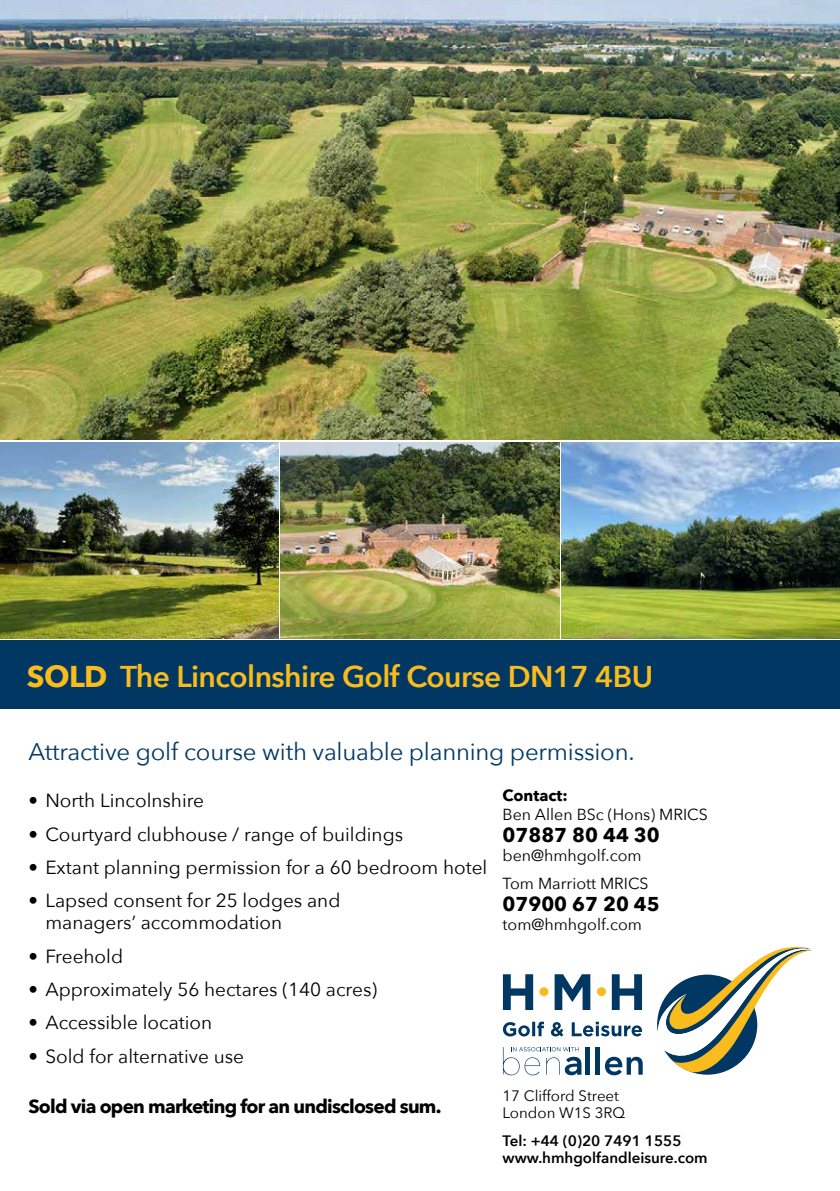
<style>
.page{position:relative;width:840px;height:1191px;background:#fff}
.page>*{position:absolute;margin:0;border:0;box-sizing:border-box;transform-origin:0 0}
.t1{font:600 30px "Avenir Next";letter-spacing:-.02em;color:#fabc1c}
.t2{font:24px "Avenir Next";letter-spacing:-.01em;color:#003863}
.t3{font:700 20px "Avenir Next";color:#000}
.t4{font:19px/22px "Avenir Next";color:#000}
.t5{font:700 19px "Avenir Next";letter-spacing:-.04em;color:#000}
.t6{font:16px/27.6px "Avenir Next";color:#000}
.t7{font:700 16px "Avenir Next";color:#000}
.t8{font:600 15px/16.6px "Avenir Next";color:#000}
.t9{font:15px/16.6px "Avenir Next";color:#000}
.s1{font-weight:700}
</style>
<div class="page">
<img style="left:0;top:0;width:839px;height:439px">
<div style="left:0;top:640px;width:839px;height:68px;background:#003863"></div>
<svg style="left:502px;top:1021px;width:139px;height:15px"></svg>
<svg style="left:554px;top:974px;width:36px;height:36px"></svg>
<svg style="left:502px;top:974px;width:31px;height:36px"></svg>
<svg style="left:611px;top:974px;width:30px;height:36px"></svg>
<svg style="left:657px;top:946px;width:154px;height:128px"></svg>
<svg style="left:539px;top:987px;width:9px;height:9px"></svg>
<svg style="left:596px;top:987px;width:9px;height:9px"></svg>
<svg style="left:502px;top:1047px;width:79px;height:28px"></svg>
<hr style="left:585px;top:1047px;width:4px;height:27px;background:#003863">
<hr style="left:595px;top:1047px;width:4px;height:27px;background:#003863">
<svg style="left:605px;top:1056px;width:37px;height:19px"></svg>
<img style="left:0;top:442px;width:278px;height:196px">
<img style="left:281px;top:442px;width:277px;height:196px">
<img style="left:561px;top:442px;width:278px;height:196px">
<h1 class="t1" style="left:27px;top:651px;width:627px"><span class="s1">SOLD</span> The Lincolnshire Golf Course DN17 4BU</h1>
<p class="t2" style="left:28px;top:731px;width:607px">Attractive golf course with valuable planning permission.</p>
<p class="t4" style="left:28px;top:789px;width:177px">• North Lincolnshire</p>
<p class="t4" style="left:28px;top:822px;width:376px">• Courtyard clubhouse / range of buildings</p>
<p class="t4" style="left:28px;top:855px;width:460px">• Extant planning permission for a 60 bedroom hotel</p>
<p class="t4" style="left:45px;top:889px;width:296px;text-indent:-17px">• Lapsed consent for 25 lodges and managers’ accommodation</p>
<p class="t4" style="left:28px;top:944px;width:96px">• Freehold</p>
<p class="t4" style="left:28px;top:977px;width:350px">• Approximately 56 hectares (140 acres)</p>
<p class="t4" style="left:28px;top:1011px;width:185px">• Accessible location</p>
<p class="t4" style="left:28px;top:1044px;width:217px">• Sold for alternative use</p>
<p class="t5" style="left:28px;top:1090px;width:414px">Sold via open marketing for an undisclosed sum.</p>
<p class="t7" style="left:502px;top:782px;width:67px">Contact:</p>
<p class="t6" style="left:502px;top:800px;width:206px">Ben Allen BSc (Hons) MRICS</p>
<p class="t3" style="left:502px;top:818px;width:159px">07887 80 44 30</p>
<p class="t6" style="left:502px;top:841px;width:147px">ben@hmhgolf.com<br>Tom Marriott MRICS</p>
<p class="t3" style="left:502px;top:886px;width:159px">07900 67 20 45</p>
<p class="t6" style="left:502px;top:909px;width:141px">tom@hmhgolf.com</p>
<p class="t9" style="left:502px;top:1087px;width:124px">17 Clifford Street<br>London W1S 3RQ</p>
<p class="t8" style="left:502px;top:1132px;width:206px">Tel: +44 (0)20 7491 1555 www.hmhgolfandleisure.com</p>
</div>
